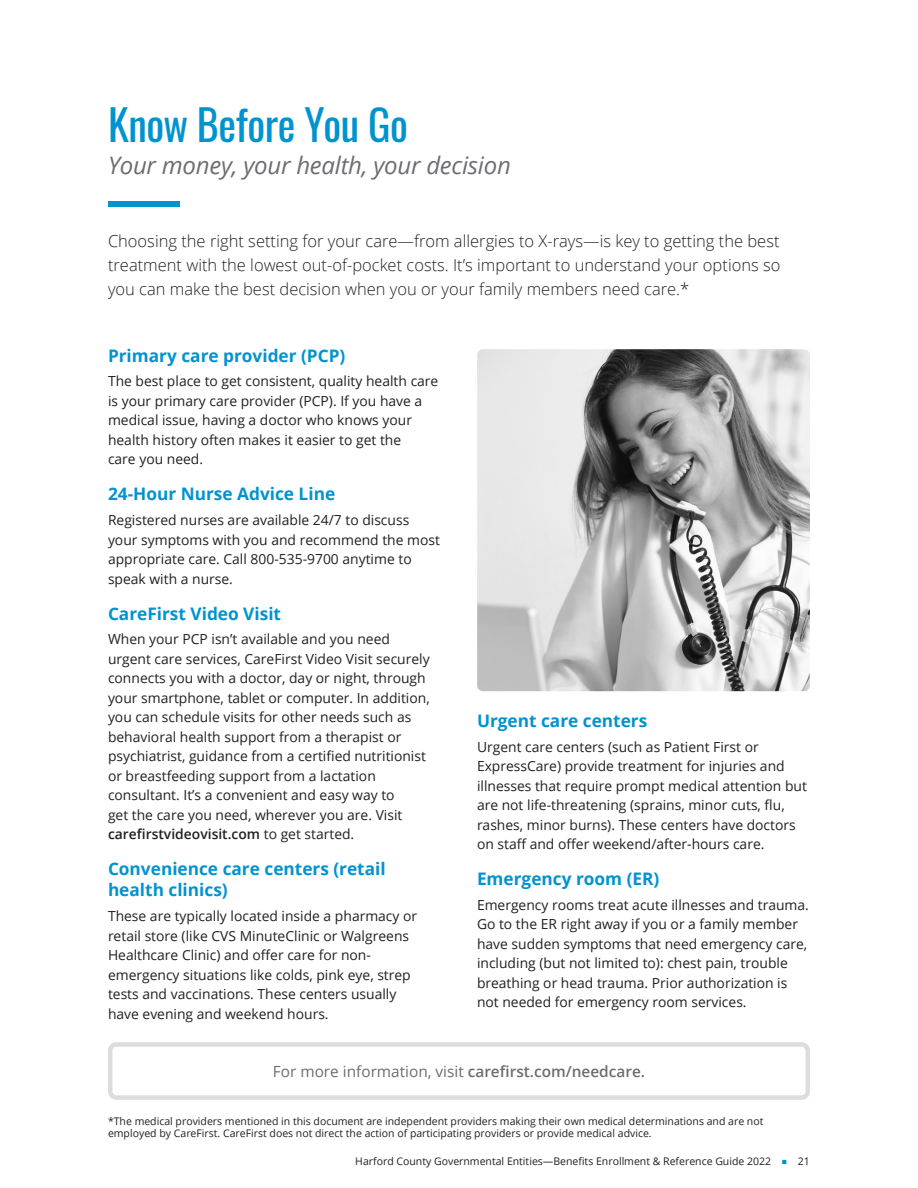
<style>
.page{position:relative;width:918px;height:1188px;background:#fff}
.page>*{position:absolute;margin:0;border:0;box-sizing:border-box;transform-origin:0 0}
.POD-H1_Header_Subhea{font:42px "Oswald";letter-spacing:-.01em;color:#0093d0}
.POD-H1_Subheader{font:italic 24px "Open Sans";letter-spacing:-.01em;color:#6c6d70}
.POD-H2_Header{font:700 17.25px/21px "Open Sans";color:#0093d0}
.POD-OpeningParagraph{font:300 16.5px/24px "Open Sans";color:#231f20;text-align:justify}
.POD-Caption-Boxed{font:15.3px "Open Sans";color:#6c6d70}
.POD-BodyText{font:13.8px/19.5px "Open Sans";color:#231f20}
.POD-Conditions{font:10.5px/12px "Open Sans";color:#231f20}
.s1{font-weight:600}
.s2{color:#0093d0}
</style>
<div class="page">
<img style="left:477px;top:349px;width:333px;height:342px">
<div style="left:108px;top:1042px;width:702px;height:58px;border:4px solid #dcdddf;border-radius:6px"></div>
<div style="left:108px;top:201px;width:72px;height:6px;background:#0093d0"></div>
<p class="POD-H1_Header_Subhea" style="left:108px;top:88px;width:301px">Know Before You Go</p>
<p class="POD-H1_Subheader" style="left:108px;top:148px;width:404px">Your money, your health, your decision</p>
<p class="POD-OpeningParagraph" style="left:108px;top:229px;width:674px">Choosing the right setting for your care—from allergies to X-rays—is key to getting the best treatment with the lowest out-of-pocket costs. It’s important to understand your options so you can make the best decision when you or your family members need care.*</p>
<p class="POD-H2_Header" style="left:108px;top:344px;width:239px">Primary care provider (PCP)</p>
<p class="POD-BodyText" style="left:108px;top:371px;width:332px">The best place to get consistent, quality health care is your primary care provider (PCP). If you have a medical issue, having a doctor who knows your health history often makes it easier to get the<br>care you need.</p>
<p class="POD-H2_Header" style="left:108px;top:483px;width:229px">24-Hour Nurse Advice Line</p>
<p class="POD-BodyText" style="left:108px;top:510px;width:334px">Registered nurses are available 24/7 to discuss your symptoms with you and recommend the most appropriate care. Call 800-535-9700 anytime to speak with a nurse.</p>
<p class="POD-H2_Header" style="left:108px;top:602px;width:175px">CareFirst Video Visit</p>
<p class="POD-BodyText" style="left:108px;top:629px;width:323px">When your PCP isn’t available and you need urgent care services, CareFirst Video Visit securely connects you with a doctor, day or night, through your smartphone, tablet or computer. In addition, you can schedule visits for other needs such as behavioral health support from a therapist or psychiatrist, guidance from a certified nutritionist or breastfeeding support from a lactation consultant. It’s a convenient and easy way to<br>get the care you need, wherever you are. Visit <span class="s1">carefirstvideovisit.com</span> to get started.</p>
<p class="POD-H2_Header" style="left:108px;top:858px;width:279px">Convenience care centers (retail health clinics)</p>
<p class="POD-BodyText" style="left:108px;top:906px;width:311px">These are typically located inside a pharmacy or retail store (like CVS MinuteClinic or Walgreens Healthcare Clinic) and offer care for non&shy;emergency situations like colds, pink eye, strep tests and vaccinations. These centers usually have evening and weekend hours.</p>
<p class="POD-H2_Header" style="left:477px;top:710px;width:172px">Urgent care centers</p>
<p class="POD-BodyText" style="left:477px;top:737px;width:332px">Urgent care centers (such as Patient First or ExpressCare) provide treatment for injuries and illnesses that require prompt medical attention but are not life-threatening (sprains, minor cuts, flu, rashes, minor burns). These centers have doctors on staff and offer weekend/after-hours care.</p>
<p class="POD-H2_Header" style="left:477px;top:868px;width:184px">Emergency room (ER)</p>
<p class="POD-BodyText" style="left:477px;top:895px;width:333px">Emergency rooms treat acute illnesses and trauma.<br>Go to the ER right away if you or a family member have sudden symptoms that need emergency care, including (but not limited to): chest pain, trouble breathing or head trauma. Prior authorization is not needed for emergency room services.</p>
<p class="POD-Caption-Boxed" style="left:273px;top:1061px;width:374px">For more information, visit <span class="s1">carefirst.com/needcare.</span></p>
<p class="POD-Conditions" style="left:108px;top:1115px;width:657px">*The medical providers mentioned in this document are independent providers making their own medical determinations and are not employed by CareFirst. CareFirst does not direct the action of participating providers or provide medical advice.</p>
<p class="POD-Conditions" style="left:355px;top:1155px;width:456px">Harford County Governmental Entities—Benefits Enrollment &amp; Reference Guide 2022 <span class="s2">■</span> 21</p>
</div>
